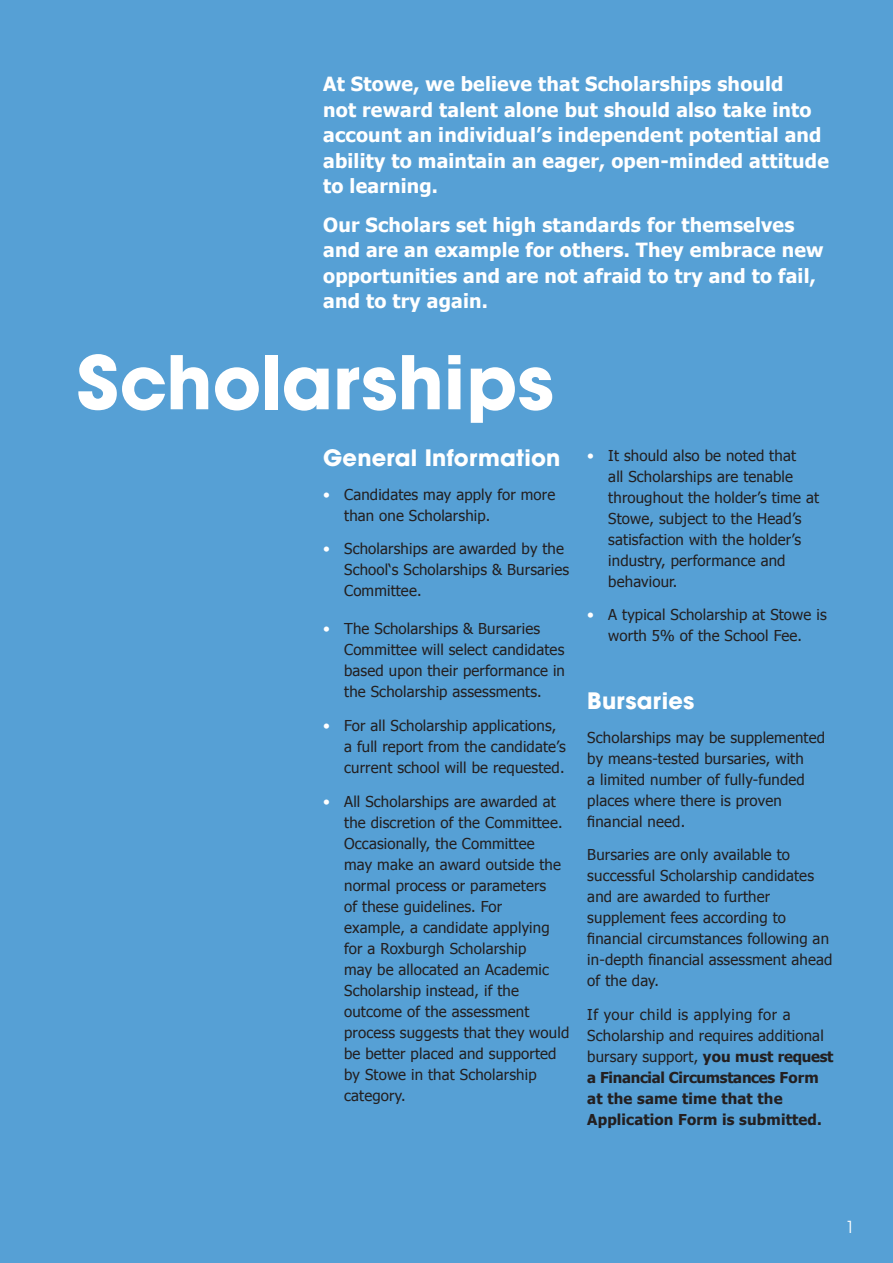
<style>
.page{position:relative;width:893px;height:1263px;background:#56a0d5}
.page>*{position:absolute;margin:0;border:0;box-sizing:border-box;transform-origin:0 0}
.t1{font:700 73.2px "ITC Avant Garde Pro";color:#fff}
.t2{font:700 22.5px "ITC Avant Garde Pro";letter-spacing:.01em;color:#fff}
.t3{font:700 19.5px/25.5px "Tahoma";letter-spacing:.01em;color:#fff}
.t4{font:16.5px "ITC Avant Garde Pro";color:#fff}
.t5{font:15px/21px "Tahoma";letter-spacing:.01em;color:#231f20}
.t6{font:700 15px/21px "Tahoma";letter-spacing:.01em;color:#231f20}
.s1{color:#fff}
.s2{font-weight:400}
</style>
<div class="page">
<h3 class="t3" style="left:323px;top:70px;width:507px">At Stowe, we believe that Scholarships should<br>not reward talent alone but should also take into account an individual’s independent potential and ability to maintain an eager, open-minded attitude to learning.</h3>
<h3 class="t3" style="left:323px;top:211px;width:502px">Our Scholars set high standards for themselves and are an example for others. They embrace new opportunities and are not afraid to try and to fail, and to try again.</h3>
<h1 class="t1" style="left:77px;top:333px;width:479px">Scholarships</h1>
<h2 class="t2" style="left:323px;top:442px;width:239px">General Information</h2>
<p class="t5" style="left:344px;top:483px;width:213px;text-indent:-21px"><span class="s1">•</span> Candidates may apply for more than one Scholarship.</p>
<p class="t5" style="left:344px;top:538px;width:226px;text-indent:-21px"><span class="s1">•</span> Scholarships are awarded by the<br>School‘s Scholarships &amp; Bursaries<br>Committee.</p>
<p class="t5" style="left:344px;top:618px;width:222px;text-indent:-21px"><span class="s1">•</span> The Scholarships &amp; Bursaries<br>Committee will select candidates based upon their performance in the Scholarship assessments.</p>
<p class="t5" style="left:344px;top:714px;width:223px;text-indent:-21px"><span class="s1">•</span> For all Scholarship applications, a full report from the candidate’s current school will be requested.</p>
<p class="t5" style="left:344px;top:790px;width:227px;text-indent:-21px"><span class="s1">•</span> All Scholarships are awarded at the discretion of the Committee.<br>Occasionally, the Committee<br>may make an award outside the normal process or parameters<br>of these guidelines. For<br>example, a candidate applying for a Roxburgh Scholarship<br>may be allocated an Academic<br>Scholarship instead, if the outcome of the assessment process suggests that they would be better placed and supported by Stowe in that Scholarship category.</p>
<p class="t5" style="left:608px;top:444px;width:212px;text-indent:-21px"><span class="s1">•</span> It should also be noted that<br>all Scholarships are tenable throughout the holder’s time at<br>Stowe, subject to the Head’s satisfaction with the holder’s industry, performance and behaviour.</p>
<p class="t5" style="left:587px;top:604px;width:241px;text-align:center"><span class="s1">•</span> A typical Scholarship at Stowe is worth 5% of the School Fee.</p>
<h2 class="t2" style="left:587px;top:686px;width:109px">Bursaries</h2>
<p class="t5" style="left:587px;top:726px;width:239px">Scholarships may be supplemented by means-tested bursaries, with<br>a limited number of fully-funded places where there is proven financial need.</p>
<p class="t5" style="left:587px;top:844px;width:247px">Bursaries are only available to successful Scholarship candidates and are awarded to further supplement fees according to financial circumstances following an in-depth financial assessment ahead of the day.</p>
<p class="t6" style="left:587px;top:1003px;width:248px"><span class="s2">If your child is applying for a<br>Scholarship and requires additional bursary support,</span> you must request a Financial Circumstances Form at the same time that the<br>Application Form is submitted.</p>
<p class="t4" style="left:846px;top:1216px;width:11px">1</p>
</div>
